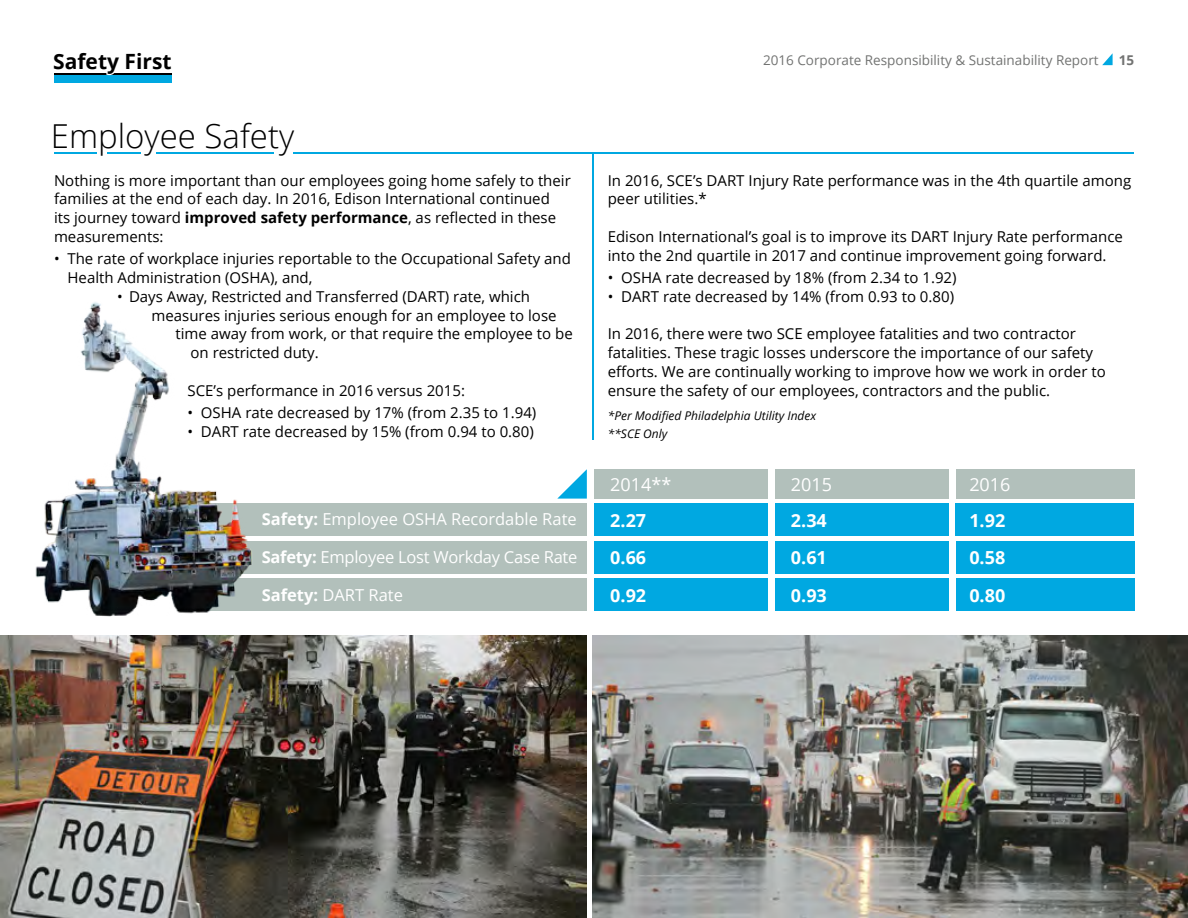
<style>
.page{position:relative;width:1188px;height:918px;background:#fff}
.page>*{position:absolute;margin:0;border:0;box-sizing:border-box;transform-origin:0 0}
.t1{font:300 33px "Open Sans";color:#000}
.t2{font:700 21px "Open Sans";color:#000}
.t3{font:700 18px/37.5px "Open Sans";color:#fff}
.t4{font:18px "Open Sans";color:#fff}
.t5{font:16.5px "Open Sans";color:#fff}
.t6{font:15px/18.8px "Open Sans";color:#000}
.t7{font:13.5px "Open Sans";color:#727372}
.t8{font:700 13.5px "Open Sans";color:#727372}
.t9{font:italic 12px/18.8px "Open Sans";color:#000}
.s1{font-weight:700}
</style>
<div class="page">
<svg style="left:1102px;top:53px;width:11px;height:12px"></svg>
<img style="left:592px;top:635px;width:596px;height:283px">
<svg style="left:54px;top:73px;width:118px;height:10px"></svg>
<img style="left:0;top:635px;width:587px;height:283px">
<hr style="left:293px;top:152px;width:841px;height:2px;background:#00a8e1">
<hr style="left:156px;top:152px;width:118px;height:2px;background:#00a8e1">
<hr style="left:107px;top:152px;width:34px;height:2px;background:#00a8e1">
<hr style="left:54px;top:152px;width:42px;height:2px;background:#00a8e1">
<div style="left:775px;top:503px;width:173px;height:33px;background:#00a8e1"></div>
<div style="left:775px;top:541px;width:173px;height:33px;background:#00a8e1"></div>
<div style="left:775px;top:578px;width:173px;height:33px;background:#00a8e1"></div>
<div style="left:775px;top:469px;width:173px;height:30px;background:#b2c0bb"></div>
<div style="left:956px;top:503px;width:178px;height:33px;background:#00a8e1"></div>
<div style="left:956px;top:541px;width:179px;height:33px;background:#00a8e1"></div>
<div style="left:956px;top:578px;width:179px;height:33px;background:#00a8e1"></div>
<div style="left:956px;top:469px;width:179px;height:30px;background:#b2c0bb"></div>
<div style="left:147px;top:503px;width:440px;height:33px;background:#b2c0bb"></div>
<div style="left:178px;top:541px;width:409px;height:33px;background:#b2c0bb"></div>
<div style="left:178px;top:578px;width:409px;height:33px;background:#b2c0bb"></div>
<div style="left:594px;top:503px;width:174px;height:33px;background:#00a8e1"></div>
<div style="left:594px;top:469px;width:174px;height:30px;background:#b2c0bb"></div>
<div style="left:594px;top:541px;width:174px;height:33px;background:#00a8e1"></div>
<div style="left:594px;top:578px;width:174px;height:33px;background:#00a8e1"></div>
<svg style="left:557px;top:469px;width:30px;height:30px"></svg>
<img style="left:35px;top:302px;width:217px;height:314px">
<hr style="left:592px;top:154px;width:2px;height:286px;background:#00a8e1">
<h2 class="t2" style="left:53px;top:46px;width:120px">Safety First</h2>
<p class="t7" style="left:763px;top:51px;width:337px">2016 Corporate Responsibility &amp; Sustainability Report</p>
<p class="t8" style="left:1119px;top:51px;width:17px">15</p>
<h1 class="t1" style="left:51px;top:113px;width:245px">Employee Safety</h1>
<p class="t6" style="left:54px;top:170px;width:518px">Nothing is more important than our employees going home safely to their families at the end of each day. In 2016, Edison International continued<br>its journey toward <span class="s1">improved safety performance</span>, as reflected in these measurements:</p>
<p class="t6" style="left:68px;top:249px;width:505px;text-indent:-14px">• The rate of workplace injuries reportable to the Occupational Safety and<br>Health Administration (OSHA), and,</p>
<p class="t6" style="left:117px;top:287px;width:415px">• Days Away, Restricted and Transferred (DART) rate, which</p>
<p class="t6" style="left:152px;top:305px;width:407px">measures injuries serious enough for an employee to lose</p>
<p class="t6" style="left:176px;top:324px;width:399px">time away from work, or that require the employee to be</p>
<p class="t6" style="left:191px;top:343px;width:130px">on restricted duty.</p>
<p class="t6" style="left:188px;top:380px;width:279px">SCE’s performance in 2016 versus 2015:</p>
<p class="t6" style="left:188px;top:403px;width:350px">• OSHA rate decreased by 17% (from 2.35 to 1.94)</p>
<p class="t6" style="left:188px;top:422px;width:348px">• DART rate decreased by 15% (from 0.94 to 0.80)</p>
<p class="t5" style="left:262px;top:508px;width:317px"><span class="s1">Safety:</span> Employee OSHA Recordable Rate</p>
<p class="t5" style="left:262px;top:546px;width:317px"><span class="s1">Safety:</span> Employee Lost Workday Case Rate</p>
<p class="t5" style="left:262px;top:583px;width:143px"><span class="s1">Safety:</span> DART Rate</p>
<p class="t6" style="left:608px;top:170px;width:525px">In 2016, SCE’s DART Injury Rate performance was in the 4th quartile among peer utilities.*</p>
<p class="t6" style="left:608px;top:227px;width:517px">Edison International’s goal is to improve its DART Injury Rate performance into the 2nd quartile in 2017 and continue improvement going forward.</p>
<p class="t6" style="left:608px;top:268px;width:350px">• OSHA rate decreased by 18% (from 2.34 to 1.92)</p>
<p class="t6" style="left:608px;top:287px;width:348px">• DART rate decreased by 14% (from 0.93 to 0.80)</p>
<p class="t6" style="left:608px;top:324px;width:499px">In 2016, there were two SCE employee fatalities and two contractor fatalities. These tragic losses underscore the importance of our safety efforts. We are continually working to improve how we work in order to ensure the safety of our employees, contractors and the public.</p>
<p class="t9" style="left:608px;top:406px;width:210px">*Per Modified Philadelphia Utility Index **SCE Only</p>
<p class="t4" style="left:610px;top:472px;width:63px">2014**</p>
<p class="t4" style="left:791px;top:472px;width:43px">2015</p>
<p class="t4" style="left:969px;top:472px;width:43px">2016</p>
<p class="t3" style="left:610px;top:501px;width:37px">2.27</p>
<p class="t3" style="left:791px;top:501px;width:37px">2.34</p>
<p class="t3" style="left:969px;top:501px;width:37px">1.92</p>
<p class="t3" style="left:610px;top:538px;width:37px">0.66<br>0.92</p>
<p class="t3" style="left:791px;top:538px;width:37px">0.61<br>0.93</p>
<p class="t3" style="left:969px;top:538px;width:37px">0.58<br>0.80</p>
</div>
